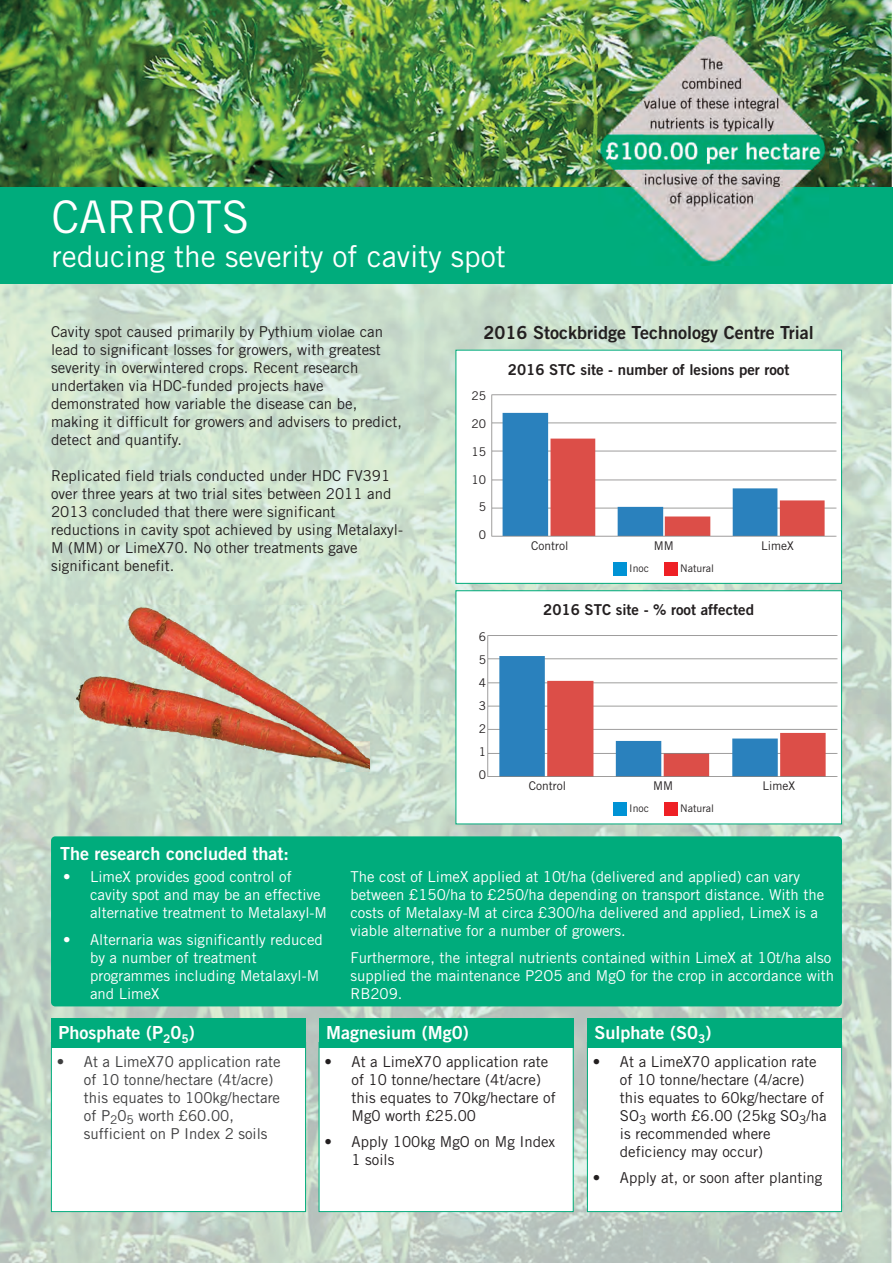
<style>
.page{position:relative;width:893px;height:1263px;background:#fff}
.page>*{position:absolute;margin:0;border:0;box-sizing:border-box;transform-origin:0 0}
.t1{font:45px "Trade Gothic";color:#fff}
.t2{font:30px "Trade Gothic";color:#fff}
.t3{font:18px "Trade Gothic LT Bold Two";color:#fff}
.t4{font:18px "Trade Gothic LT Bold Two";color:#231f20}
.t5{font:15px/18px "Trade Gothic";color:#231f20}
.t6{font:15px/18px "Trade Gothic";color:#fff}
.t7{font:15px/18px "Trade Gothic";color:#3e3e3f}
.t8{font:15px "Trade Gothic LT Bold Two";color:#231f20}
.t9{font:12px/23.1px "Trade Gothic";color:#231f20;text-align:justify}
.t10{font:10.5px "Trade Gothic";color:#231f20}
</style>
<div class="page">
<img style="left:0;top:284px;width:891px;height:979px">
<div style="left:51px;top:836px;width:791px;height:170px;background:#00ac7c;border-radius:4px"></div>
<img style="left:0;top:0;width:892px;height:187px">
<div style="left:0;top:187px;width:893px;height:97px;background:#00ac7c"></div>
<hr style="left:892px;top:187px;width:1px;height:97px;background:#00a65f">
<img style="left:599px;top:32px;width:229px;height:234px">
<div style="left:456px;top:351px;width:385px;height:232px;background:#fff"></div>
<div style="left:456px;top:350px;width:386px;height:234px;border:1px solid #00ac7c"></div>
<img style="left:491px;top:394px;width:346px;height:143px">
<div style="left:52px;top:1043px;width:253px;height:168px;background:#fff"></div>
<div style="left:51px;top:1042px;width:255px;height:170px;border:1px solid #00ac7c"></div>
<div style="left:51px;top:1018px;width:255px;height:29px;background:#00ac7c"></div>
<div style="left:319px;top:1043px;width:254px;height:168px;background:#fff"></div>
<div style="left:319px;top:1042px;width:255px;height:170px;border:1px solid #00ac7c"></div>
<div style="left:319px;top:1018px;width:255px;height:29px;background:#00ac7c"></div>
<div style="left:588px;top:1043px;width:253px;height:168px;background:#fff"></div>
<div style="left:587px;top:1042px;width:255px;height:170px;border:1px solid #00ac7c"></div>
<div style="left:587px;top:1018px;width:255px;height:29px;background:#00ac7c"></div>
<div style="left:456px;top:591px;width:385px;height:232px;background:#fff"></div>
<div style="left:456px;top:590px;width:386px;height:234px;border:1px solid #00ac7c"></div>
<img style="left:487px;top:635px;width:351px;height:142px">
<div style="left:613px;top:562px;width:13px;height:13px;background:#0093d5"></div>
<div style="left:664px;top:562px;width:13px;height:13px;background:#ee2025"></div>
<div style="left:613px;top:803px;width:13px;height:13px;background:#0093d5"></div>
<div style="left:664px;top:803px;width:13px;height:13px;background:#ee2025"></div>
<img style="left:74px;top:606px;width:296px;height:165px">
<h1 class="t1" style="left:52px;top:200px;width:199px">CARROTS</h1>
<h2 class="t2" style="left:52px;top:246px;width:456px">reducing the severity of cavity spot</h2>
<p class="t5" style="left:51px;top:324px;width:353px">Cavity spot caused primarily by Pythium violae can lead to significant losses for growers, with greatest severity in overwintered crops. Recent research undertaken via HDC-funded projects have demonstrated how variable the disease can be, making it difficult for growers and advisers to predict, detect and quantify.</p>
<p class="t5" style="left:51px;top:468px;width:354px">Replicated field trials conducted under HDC FV391 over three years at two trial sites between 2011 and 2013 concluded that there were significant reductions in cavity spot achieved by using Metalaxyl-M (MM) or LimeX70. No other treatments gave significant benefit.</p>
<p class="t4" style="left:484px;top:321px;width:332px">2016 Stockbridge Technology Centre Trial</p>
<p class="t9" style="left:471px;top:386px;width:16px">25</p>
<p class="t9" style="left:471px;top:413px;width:16px">20</p>
<p class="t9" style="left:471px;top:441px;width:16px">15</p>
<p class="t9" style="left:471px;top:469px;width:16px">10</p>
<p class="t9" style="left:479px;top:497px;width:9px">5</p>
<p class="t9" style="left:479px;top:524px;width:9px">0</p>
<p class="t9" style="left:479px;top:626px;width:9px">6<br>5<br>4<br>3<br>2<br>1<br>0</p>
<p class="t8" style="left:508px;top:360px;width:283px">2016 STC site - number of lesions per root</p>
<p class="t9" style="left:531px;top:535px;width:39px">Control</p>
<p class="t9" style="left:654px;top:535px;width:21px">MM</p>
<p class="t9" style="left:761px;top:535px;width:34px">LimeX</p>
<p class="t10" style="left:629px;top:564px;width:21px">Inoc</p>
<p class="t10" style="left:680px;top:564px;width:35px">Natural</p>
<p class="t8" style="left:543px;top:601px;width:212px">2016 STC site - % root affected</p>
<p class="t9" style="left:529px;top:775px;width:39px">Control</p>
<p class="t9" style="left:653px;top:775px;width:21px">MM</p>
<p class="t9" style="left:762px;top:775px;width:34px">LimeX</p>
<p class="t10" style="left:629px;top:805px;width:21px">Inoc</p>
<p class="t10" style="left:680px;top:805px;width:35px">Natural</p>
<p class="t3" style="left:60px;top:842px;width:230px">The research concluded that:</p>
<p class="t6" style="left:90px;top:869px;width:239px;text-indent:-27px">• LimeX provides good control of cavity spot and may be an effective alternative treatment to Metalaxyl-M</p>
<p class="t6" style="left:90px;top:932px;width:234px;text-indent:-27px">• Alternaria was significantly reduced by a number of treatment programmes including Metalaxyl-M and LimeX</p>
<p class="t6" style="left:350px;top:869px;width:475px">The cost of LimeX applied at 10t/ha (delivered and applied) can vary between £150/ha to £250/ha depending on transport distance. With the costs of Metalaxy-M at circa £300/ha delivered and applied, LimeX is a viable alternative for a number of growers.</p>
<p class="t6" style="left:350px;top:950px;width:485px">Furthermore, the integral nutrients contained within LimeX at 10t/ha also supplied the maintenance P2O5 and MgO for the crop in accordance with<br>RB209.</p>
<p class="t3" style="left:59px;top:1021px;width:138px">Phosphate (P<sub>2</sub>0<sub>5</sub>)</p>
<p class="t7" style="left:84px;top:1053px;width:198px;text-indent:-27px">• At a LimeX70 application rate of 10 tonne/hectare (4t/acre) this equates to 100kg/hectare of P<sub>2</sub>0<sub>5</sub> worth £60.00, sufficient on P Index 2 soils</p>
<p class="t3" style="left:326px;top:1021px;width:144px">Magnesium (Mg0)</p>
<p class="t5" style="left:352px;top:1053px;width:206px;text-indent:-27px">• At a LimeX70 application rate of 10 tonne/hectare (4t/acre) this equates to 70kg/hectare of<br>Mg0 worth £25.00</p>
<p class="t5" style="left:352px;top:1134px;width:205px;text-indent:-27px">• Apply 100kg MgO on Mg Index<br>1 soils</p>
<p class="t3" style="left:594px;top:1021px;width:118px">Sulphate (S0<sub>3</sub>)</p>
<p class="t5" style="left:620px;top:1053px;width:208px;text-indent:-27px">• At a LimeX70 application rate of 10 tonne/hectare (4/acre) this equates to 60kg/hectare of<br>SO<sub>3</sub> worth £6.00 (25kg SO<sub>3</sub>/ha is recommended where deficiency may occur)</p>
<p class="t5" style="left:593px;top:1170px;width:231px">• Apply at, or soon after planting</p>
</div>
